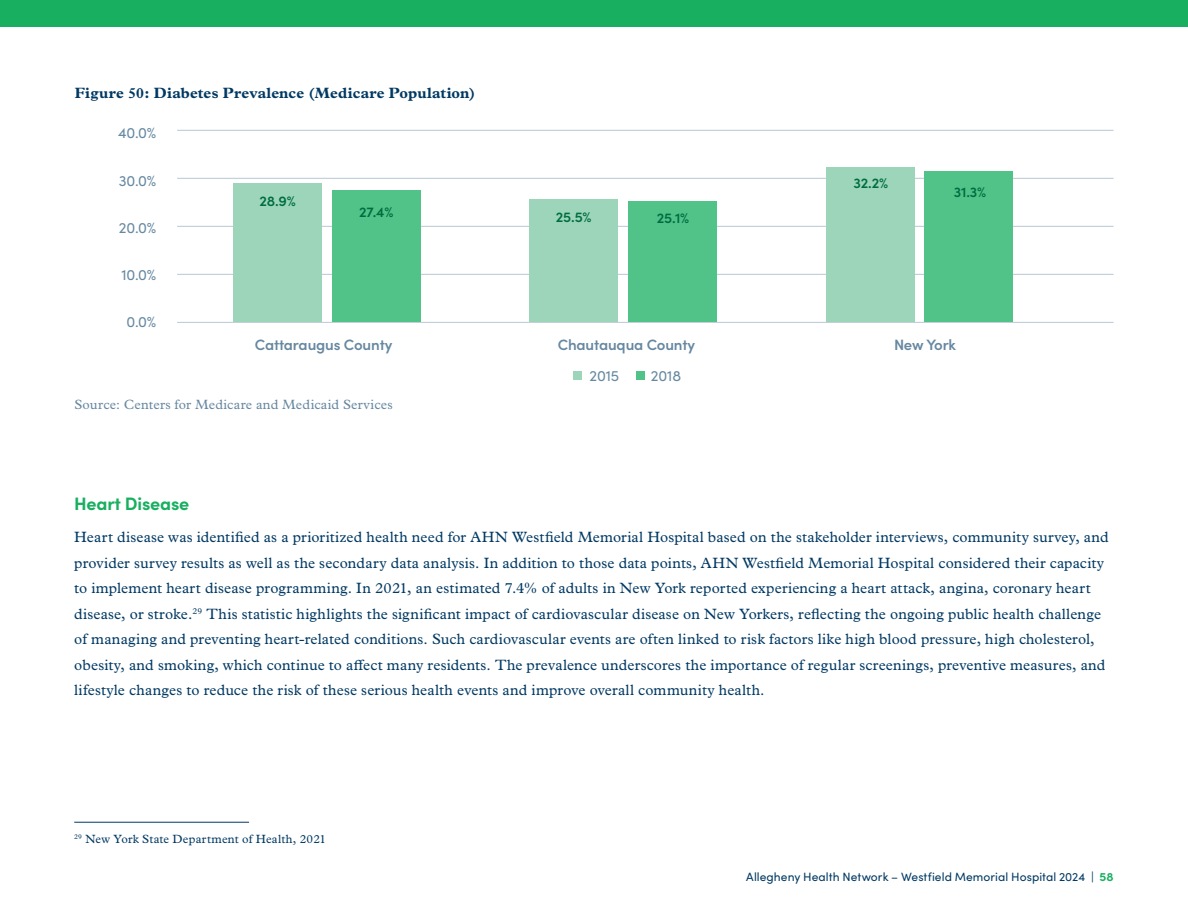
<style>
.page{position:relative;width:1188px;height:918px;background:#fff}
.page>*{position:absolute;margin:0;border:0;box-sizing:border-box;transform-origin:0 0}
._00_H2{font:700 18px "Sofia Pro";letter-spacing:-.01em;color:#18af60}
._01_Body{font:15px/25.5px "Plantin MT Pro";letter-spacing:.01em;color:#003963}
._03_Figure_Title{font:700 15px "Plantin MT Pro";letter-spacing:.01em;color:#003963}
._04_Graph_Subtitle{font:600 15px "Sofia Pro";letter-spacing:-.01em;color:#6688a1}
._04_Graph_Numbers__gray{font:15px "Sofia Pro";letter-spacing:-.01em;color:#6688a1}
._04_Graph_Numbers__dark_green{font:600 14.25px "Sofia Pro";letter-spacing:-.01em;color:#006d41}
._04_Graph_References{font:13.5px "Plantin MT Pro";letter-spacing:.015em;color:#6688a1}
.t1{font:12px "Sofia Pro";letter-spacing:.005em;color:#003963}
._03_Footnote{font:12px "Plantin MT Pro";letter-spacing:.015em;color:#003963}
.s1{font-weight:700;color:#18af60}
</style>
<div class="page">
<div style="left:0;top:0;width:1188px;height:27px;background:#18af60"></div>
<hr style="left:177px;top:322px;width:937px;height:1px;background:#bfced8">
<hr style="left:177px;top:274px;width:937px;height:1px;background:#bfced8">
<hr style="left:177px;top:178px;width:937px;height:1px;background:#bfced8">
<hr style="left:177px;top:226px;width:937px;height:1px;background:#bfced8">
<hr style="left:177px;top:130px;width:937px;height:1px;background:#bfced8">
<hr style="left:74px;top:822px;width:175px;height:1px;background:#003963">
<div style="left:573px;top:372px;width:8px;height:8px;background:#9cd5ba"></div>
<div style="left:636px;top:372px;width:8px;height:8px;background:#52c388"></div>
<div style="left:924px;top:172px;width:89px;height:150px;background:#52c388"></div>
<div style="left:826px;top:167px;width:89px;height:155px;background:#9cd5ba"></div>
<div style="left:628px;top:201px;width:89px;height:121px;background:#52c388"></div>
<div style="left:529px;top:199px;width:89px;height:123px;background:#9cd5ba"></div>
<div style="left:332px;top:190px;width:89px;height:132px;background:#52c388"></div>
<div style="left:233px;top:183px;width:89px;height:139px;background:#9cd5ba"></div>
<p class="_03_Figure_Title" style="left:75px;top:84px;width:402px">Figure 50: Diabetes Prevalence (Medicare Population)</p>
<p class="_04_Graph_Numbers__gray" style="left:118px;top:122px;width:40px">40.0%</p>
<p class="_04_Graph_Numbers__gray" style="left:119px;top:169px;width:39px">30.0%</p>
<p class="_04_Graph_Numbers__gray" style="left:119px;top:217px;width:39px">20.0%</p>
<p class="_04_Graph_Numbers__gray" style="left:121px;top:264px;width:36px">10.0%</p>
<p class="_04_Graph_Numbers__gray" style="left:127px;top:311px;width:31px">0.0%</p>
<p class="_04_Graph_Numbers__dark_green" style="left:259px;top:191px;width:38px">28.9%</p>
<p class="_04_Graph_Numbers__dark_green" style="left:359px;top:201px;width:36px">27.4%</p>
<p class="_04_Graph_Numbers__dark_green" style="left:556px;top:206px;width:37px">25.5%</p>
<p class="_04_Graph_Numbers__dark_green" style="left:657px;top:208px;width:34px">25.1%</p>
<p class="_04_Graph_Numbers__dark_green" style="left:853px;top:172px;width:36px">32.2%</p>
<p class="_04_Graph_Numbers__dark_green" style="left:954px;top:181px;width:34px">31.3%</p>
<p class="_04_Graph_Subtitle" style="left:255px;top:333px;width:139px">Cattaraugus County</p>
<p class="_04_Graph_Subtitle" style="left:558px;top:333px;width:139px">Chautauqua County</p>
<p class="_04_Graph_Subtitle" style="left:894px;top:333px;width:64px">New York</p>
<p class="_04_Graph_References" style="left:74px;top:397px;width:320px">Source: Centers for Medicare and Medicaid Services</p>
<p class="_04_Graph_Numbers__gray" style="left:589px;top:365px;width:31px">2015</p>
<p class="_04_Graph_Numbers__gray" style="left:651px;top:365px;width:32px">2018</p>
<p class="_00_H2" style="left:74px;top:490px;width:117px">Heart Disease</p>
<p class="_01_Body" style="left:74px;top:525px;width:1036px">Heart disease was identified as a prioritized health need for AHN Westfield Memorial Hospital based on the stakeholder interviews, community survey, and provider survey results as well as the secondary data analysis. In addition to those data points, AHN Westfield Memorial Hospital considered their capacity to implement heart disease programming. In 2021, an estimated 7.4% of adults in New York reported experiencing a heart attack, angina, coronary heart disease, or stroke.<sup>29</sup> This statistic highlights the significant impact of cardiovascular disease on New Yorkers, reflecting the ongoing public health challenge of managing and preventing heart-related conditions. Such cardiovascular events are often linked to risk factors like high blood pressure, high cholesterol, obesity, and smoking, which continue to affect many residents. The prevalence underscores the importance of regular screenings, preventive measures, and lifestyle changes to reduce the risk of these serious health events and improve overall community health.</p>
<p class="_03_Footnote" style="left:74px;top:832px;width:253px"><sup>29</sup> New York State Department of Health, 2021</p>
<p class="t1" style="left:746px;top:868px;width:369px">Allegheny Health Network – Westfield Memorial Hospital 2024 | <span class="s1">58</span></p>
</div>
